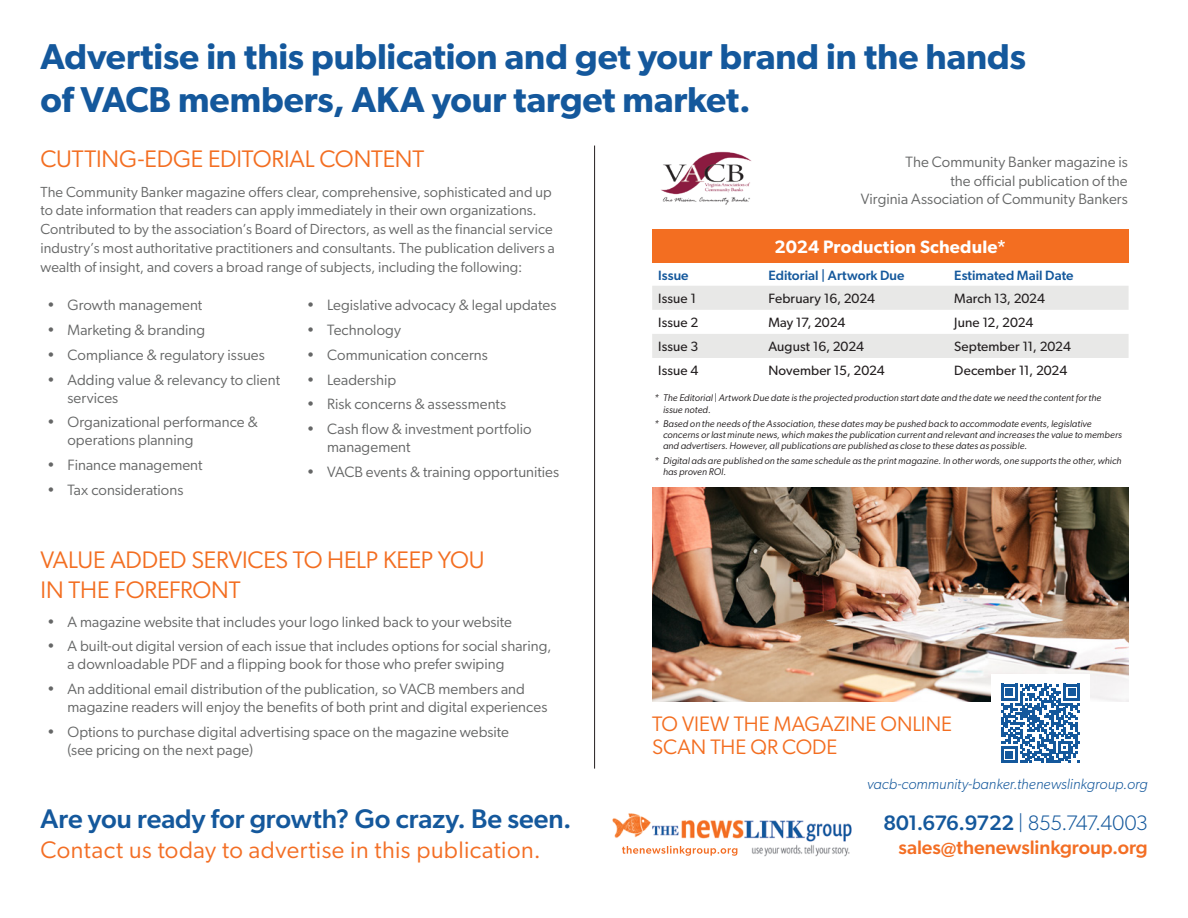
<style>
.page{position:relative;width:1188px;height:918px;background:#fff}
.page>*{position:absolute;margin:0;border:0;box-sizing:border-box;transform-origin:0 0}
.Heading{font:600 36px/43.2px "Gibson";color:#14589c}
.t1{font:500 27px "Gibson";color:#14589c}
.heading_2{font:24px/30px "Gibson";letter-spacing:-.005em;color:#f36e21}
.t2{font:24px "Gibson";letter-spacing:.015em;color:#f36e24}
.heading_2-2{font:21px/22.5px "Gibson";letter-spacing:-.005em;color:#f36e21}
.t3{font:300 21px "Gibson";letter-spacing:-.025em;color:#14589c}
.t4{font:500 19.5px "Gibson";letter-spacing:-.005em;color:#f36e24}
.table_heading{font:600 18px "Gibson";letter-spacing:.01em;color:#fff}
.Body{font:15px/18px "Gibson";letter-spacing:.005em;color:#656666}
.check_list{font:italic 300 15px "Gibson";color:#14589c}
.Body-2{font:14.7px/18.8px "Gibson";letter-spacing:.005em;color:#656666}
.Body-3{font:13.5px "Gibson";letter-spacing:.01em;color:#231f20}
.table_heading_2{font:500 13.5px "Gibson";letter-spacing:.005em;color:#14589c}
.Body-4{font:13.5px "Gibson";letter-spacing:-.01em;color:#231f20}
.t5{font:italic 9.75px/11.2px "Gibson";letter-spacing:.01em;color:#231f20}
.s1{font-weight:500}
</style>
<div class="page">
<img style="left:652px;top:488px;width:477px;height:214px">
<div style="left:652px;top:229px;width:477px;height:34px;background:#f36e21"></div>
<svg style="left:652px;top:286px;width:477px;height:72px"></svg>
<div style="left:991px;top:674px;width:99px;height:99px;background:#fff"></div>
<svg style="left:1001px;top:684px;width:79px;height:79px"></svg>
<img style="left:661px;top:151px;width:91px;height:54px">
<hr style="left:594px;top:146px;width:1px;height:623px;background:#231f20">
<img style="left:612px;top:813px;width:240px;height:44px">
<svg style="left:622px;top:846px;width:115px;height:10px"></svg>
<p class="Heading" style="left:40px;top:34px;width:987px">Advertise in this publication and get your brand in the hands of VACB members, AKA your target market.</p>
<p class="heading_2" style="left:40px;top:144px;width:385px">CUTTING-EDGE EDITORIAL CONTENT</p>
<p class="Body-2" style="left:40px;top:182px;width:516px">The Community Banker magazine offers clear, comprehensive, sophisticated and up to date information that readers can apply immediately in their own organizations.<br>Contributed to by the association’s Board of Directors, as well as the financial service industry’s most authoritative practitioners and consultants. The publication delivers a wealth of insight, and covers a broad range of subjects, including the following:</p>
<p class="Body" style="left:47px;top:296px;width:157px">• Growth management</p>
<p class="Body" style="left:47px;top:321px;width:160px">• Marketing &amp; branding</p>
<p class="Body" style="left:47px;top:345px;width:219px">• Compliance &amp; regulatory issues</p>
<p class="Body" style="left:68px;top:370px;width:214px;text-indent:-20px">• Adding value &amp; relevancy to client services</p>
<p class="Body" style="left:68px;top:413px;width:192px;text-indent:-20px">• Organizational performance &amp; operations planning</p>
<p class="Body" style="left:47px;top:456px;width:157px">• Finance management</p>
<p class="Body" style="left:47px;top:480px;width:138px">• Tax considerations</p>
<p class="Body" style="left:307px;top:296px;width:251px">• Legislative advocacy &amp; legal updates</p>
<p class="Body" style="left:307px;top:321px;width:96px">• Technology</p>
<p class="Body" style="left:307px;top:345px;width:183px">• Communication concerns</p>
<p class="Body" style="left:307px;top:370px;width:91px">• Leadership</p>
<p class="Body" style="left:307px;top:395px;width:201px">• Risk concerns &amp; assessments</p>
<p class="Body" style="left:327px;top:420px;width:206px;text-indent:-20px">• Cash flow &amp; investment portfolio management</p>
<p class="Body" style="left:307px;top:462px;width:254px">• VACB events &amp; training opportunities</p>
<p class="heading_2" style="left:40px;top:545px;width:446px">VALUE ADDED SERVICES TO HELP KEEP YOU<br>IN THE FOREFRONT</p>
<p class="Body" style="left:47px;top:612px;width:466px">• A magazine website that includes your logo linked back to your website</p>
<p class="Body" style="left:68px;top:637px;width:486px;text-indent:-20px">• A built-out digital version of each issue that includes options for social sharing, a downloadable PDF and a flipping book for those who prefer swiping</p>
<p class="Body" style="left:68px;top:680px;width:481px;text-indent:-20px">• An additional email distribution of the publication, so VACB members and magazine readers will enjoy the benefits of both print and digital experiences</p>
<p class="Body" style="left:68px;top:722px;width:443px;text-indent:-20px">• Options to purchase digital advertising space on the magazine website (see pricing on the next page)</p>
<p class="t1" style="left:40px;top:803px;width:533px">Are you ready for growth? Go crazy. Be seen.</p>
<p class="t2" style="left:40px;top:836px;width:502px">Contact us today to advertise in this publication.</p>
<p class="Body" style="left:861px;top:152px;width:269px;line-height:18.8px;text-align:right">The Community Banker magazine is<br>the official publication of the<br>Virginia Association of Community Bankers</p>
<p class="table_heading" style="left:775px;top:236px;width:233px">2024 Production Schedule*</p>
<p class="table_heading_2" style="left:658px;top:267px;width:32px">Issue</p>
<p class="table_heading_2" style="left:768px;top:267px;width:138px">Editorial | Artwork Due</p>
<p class="table_heading_2" style="left:954px;top:267px;width:121px">Estimated Mail Date</p>
<p class="Body-3" style="left:658px;top:290px;width:40px">Issue 1</p>
<p class="Body-3" style="left:768px;top:290px;width:108px">February 16, 2024</p>
<p class="Body-3" style="left:954px;top:290px;width:92px">March 13, 2024</p>
<p class="Body-3" style="left:658px;top:314px;width:42px">Issue 2</p>
<p class="Body-4" style="left:768px;top:314px;width:78px">May 17, 2024</p>
<p class="Body-3" style="left:954px;top:314px;width:81px">June 12, 2024</p>
<p class="Body-3" style="left:658px;top:339px;width:42px">Issue 3</p>
<p class="Body-3" style="left:768px;top:339px;width:97px">August 16, 2024</p>
<p class="Body-3" style="left:954px;top:339px;width:118px">September 11, 2024</p>
<p class="Body-3" style="left:658px;top:363px;width:42px">Issue 4</p>
<p class="Body-3" style="left:768px;top:363px;width:118px">November 15, 2024</p>
<p class="Body-3" style="left:954px;top:363px;width:115px">December 11, 2024</p>
<p class="t5" style="left:663px;top:392px;width:440px;text-indent:-9px">* The Editorial | Artwork Due date is the projected production start date and the date we need the content for the issue noted.</p>
<p class="t5" style="left:663px;top:418px;width:461px;text-indent:-9px">* Based on the needs of the Association, these dates may be pushed back to accommodate events, legislative concerns or last minute news, which makes the publication current and relevant and increases the value to members and advertisers. However, all publications are published as close to these dates as possible.</p>
<p class="t5" style="left:663px;top:455px;width:460px;text-indent:-9px">* Digital ads are published on the same schedule as the print magazine. In other words, one supports the other, which has proven ROI.</p>
<p class="heading_2-2" style="left:652px;top:713px;width:301px">TO VIEW THE MAGAZINE ONLINE<br>SCAN THE QR CODE</p>
<p class="check_list" style="left:867px;top:775px;width:282px">vacb-community-banker.thenewslinkgroup.org</p>
<p class="t3" style="left:884px;top:810px;width:266px"><span class="s1">801.676.9722</span> | 855.747.4003</p>
<p class="t4" style="left:899px;top:836px;width:251px">sales@thenewslinkgroup.org</p>
</div>
